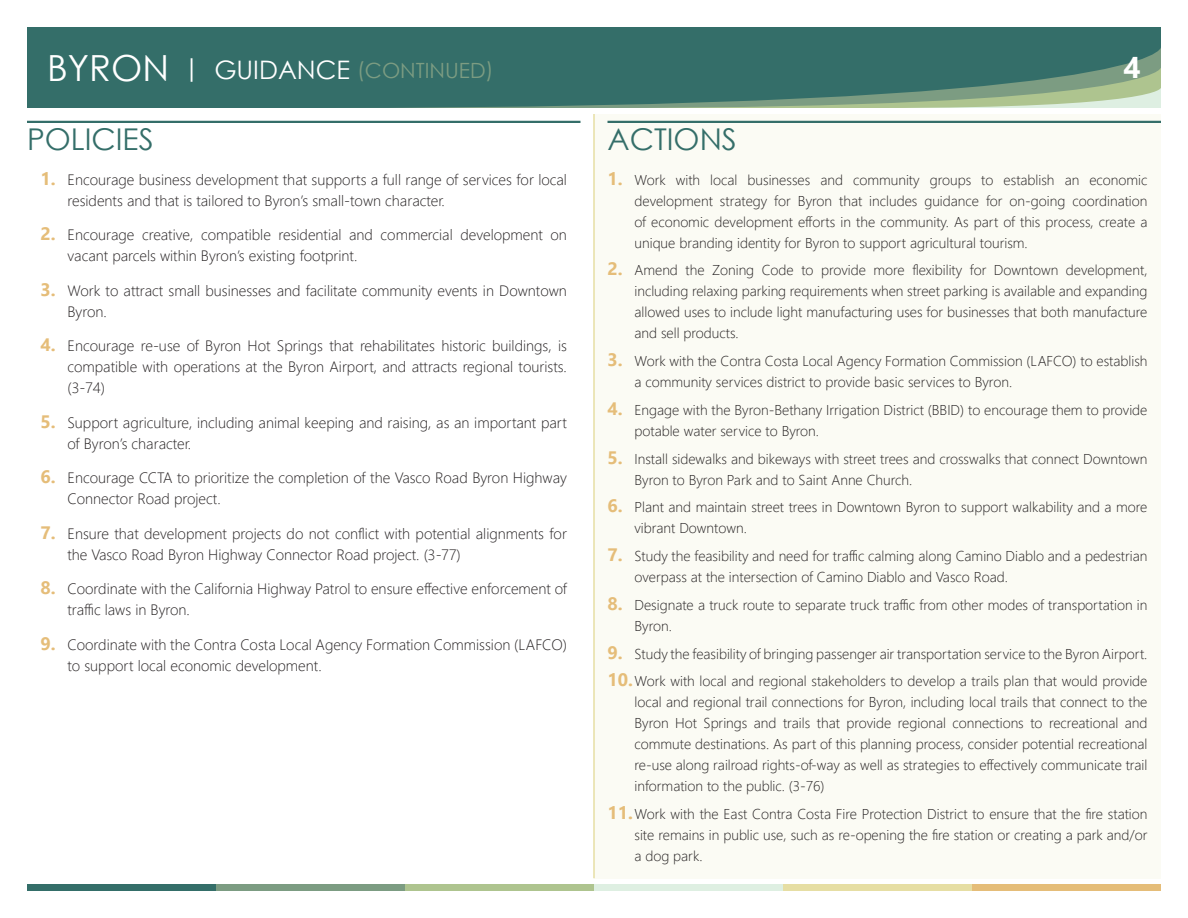
<style>
.page{position:relative;width:1188px;height:918px;background:#fff}
.page>*{position:absolute;margin:0;border:0;box-sizing:border-box;transform-origin:0 0}
.Guidance_Header{font:30px "Century Gothic";color:#346e69}
.t1{font:700 30px "Segoe UI";color:#fff}
.t2{font:21px "Century Gothic";color:#7c9c82}
.t3{font:300 15px/21px "Segoe UI";color:#231f20}
.t4{font:300 14.25px/21px "Segoe UI";color:#231f20}
.s1{font-size:36px;color:#fff}
.s2{font-size:25.5px;color:#fff}
.s3{font-weight:700;font-size:18px;color:#e5bd79}
</style>
<div class="page">
<div style="left:594px;top:114px;width:567px;height:764px;background:#fbfbf4"></div>
<div style="left:27px;top:27px;width:1134px;height:81px;background:#346e69"></div>
<svg style="left:391px;top:48px;width:770px;height:60px"></svg>
<svg style="left:593px;top:67px;width:568px;height:41px"></svg>
<div style="left:405px;top:884px;width:189px;height:7px;background:#aec48f"></div>
<div style="left:783px;top:884px;width:189px;height:7px;background:#e6dea4"></div>
<div style="left:972px;top:884px;width:189px;height:7px;background:#e5bd79"></div>
<div style="left:216px;top:884px;width:189px;height:7px;background:#7c9c82"></div>
<div style="left:27px;top:884px;width:189px;height:7px;background:#346e69"></div>
<div style="left:594px;top:884px;width:189px;height:7px;background:#deefe2"></div>
<hr style="left:27px;top:121px;width:553px;height:2px;background:#346e69">
<hr style="left:593px;top:114px;width:2px;height:764px;background:#e6dea4">
<hr style="left:608px;top:121px;width:553px;height:2px;background:#346e69">
<p class="t2" style="left:47px;top:56px;width:448px"><span class="s1">BYRON</span> <span class="s2">| GUIDANCE</span> (CONTINUED)</p>
<p class="Guidance_Header" style="left:27px;top:118px;width:128px">POLICIES</p>
<p class="t3" style="left:68px;top:167px;width:501px;text-indent:-27px"><span class="s3">1.</span> Encourage business development that supports a full range of services for local residents and that is tailored to Byron’s small-town character.</p>
<p class="t3" style="left:68px;top:223px;width:501px;text-indent:-27px"><span class="s3">2.</span> Encourage creative, compatible residential and commercial development on vacant parcels within Byron’s existing footprint.</p>
<p class="t3" style="left:68px;top:278px;width:501px;text-indent:-27px"><span class="s3">3.</span> Work to attract small businesses and facilitate community events in Downtown<br>Byron.</p>
<p class="t3" style="left:68px;top:334px;width:501px;text-align:justify;text-indent:-27px"><span class="s3">4.</span> Encourage re-use of Byron Hot Springs that rehabilitates historic buildings, is compatible with operations at the Byron Airport, and attracts regional tourists. (3-74)</p>
<p class="t3" style="left:68px;top:410px;width:501px;text-indent:-27px"><span class="s3">5.</span> Support agriculture, including animal keeping and raising, as an important part of Byron’s character.</p>
<p class="t3" style="left:68px;top:466px;width:501px;text-indent:-27px"><span class="s3">6.</span> Encourage CCTA to prioritize the completion of the Vasco Road Byron Highway<br>Connector Road project.</p>
<p class="t3" style="left:68px;top:521px;width:501px;text-indent:-27px"><span class="s3">7.</span> Ensure that development projects do not conflict with potential alignments for the Vasco Road Byron Highway Connector Road project. (3-77)</p>
<p class="t3" style="left:68px;top:577px;width:501px;text-indent:-27px"><span class="s3">8.</span> Coordinate with the California Highway Patrol to ensure effective enforcement of traffic laws in Byron.</p>
<p class="t3" style="left:68px;top:632px;width:501px;text-indent:-27px"><span class="s3">9.</span> Coordinate with the Contra Costa Local Agency Formation Commission (LAFCO) to support local economic development.</p>
<p class="t1" style="left:1123px;top:39px;width:19px">4</p>
<p class="Guidance_Header" style="left:608px;top:118px;width:131px">ACTIONS</p>
<p class="t4" style="left:634px;top:168px;width:515px;text-align:justify;text-indent:-27px"><span class="s3">1.</span> Work with local businesses and community groups to establish an economic development strategy for Byron that includes guidance for on-going coordination of economic development efforts in the community. As part of this process, create a unique branding identity for Byron to support agricultural tourism.</p>
<p class="t4" style="left:634px;top:258px;width:514px;text-align:justify;text-indent:-27px"><span class="s3">2.</span> Amend the Zoning Code to provide more flexibility for Downtown development, including relaxing parking requirements when street parking is available and expanding allowed uses to include light manufacturing uses for businesses that both manufacture and sell products.</p>
<p class="t4" style="left:634px;top:349px;width:514px;text-indent:-27px"><span class="s3">3.</span> Work with the Contra Costa Local Agency Formation Commission (LAFCO) to establish a community services district to provide basic services to Byron.</p>
<p class="t4" style="left:634px;top:398px;width:514px;text-indent:-27px"><span class="s3">4.</span> Engage with the Byron-Bethany Irrigation District (BBID) to encourage them to provide potable water service to Byron.</p>
<p class="t4" style="left:634px;top:447px;width:515px;text-indent:-27px"><span class="s3">5.</span> Install sidewalks and bikeways with street trees and crosswalks that connect Downtown<br>Byron to Byron Park and to Saint Anne Church.</p>
<p class="t4" style="left:634px;top:495px;width:514px;text-indent:-27px"><span class="s3">6.</span> Plant and maintain street trees in Downtown Byron to support walkability and a more vibrant Downtown.</p>
<p class="t4" style="left:634px;top:544px;width:514px;text-indent:-27px"><span class="s3">7.</span> Study the feasibility and need for traffic calming along Camino Diablo and a pedestrian overpass at the intersection of Camino Diablo and Vasco Road.</p>
<p class="t4" style="left:634px;top:593px;width:514px;text-indent:-27px"><span class="s3">8.</span> Designate a truck route to separate truck traffic from other modes of transportation in<br>Byron.</p>
<p class="t4" style="left:608px;top:642px;width:541px"><span class="s3">9.</span> Study the feasibility of bringing passenger air transportation service to the Byron Airport.</p>
<p class="t4" style="left:634px;top:669px;width:515px;text-align:justify;text-indent:-27px"><span class="s3">10.</span>Work with local and regional stakeholders to develop a trails plan that would provide local and regional trail connections for Byron, including local trails that connect to the Byron Hot Springs and trails that provide regional connections to recreational and commute destinations. As part of this planning process, consider potential recreational re-use along railroad rights-of-way as well as strategies to effectively communicate trail information to the public. (3-76)</p>
<p class="t4" style="left:634px;top:802px;width:514px;text-align:justify;text-indent:-27px"><span class="s3">11.</span>Work with the East Contra Costa Fire Protection District to ensure that the fire station site remains in public use, such as re-opening the fire station or creating a park and/or a dog park.</p>
</div>
